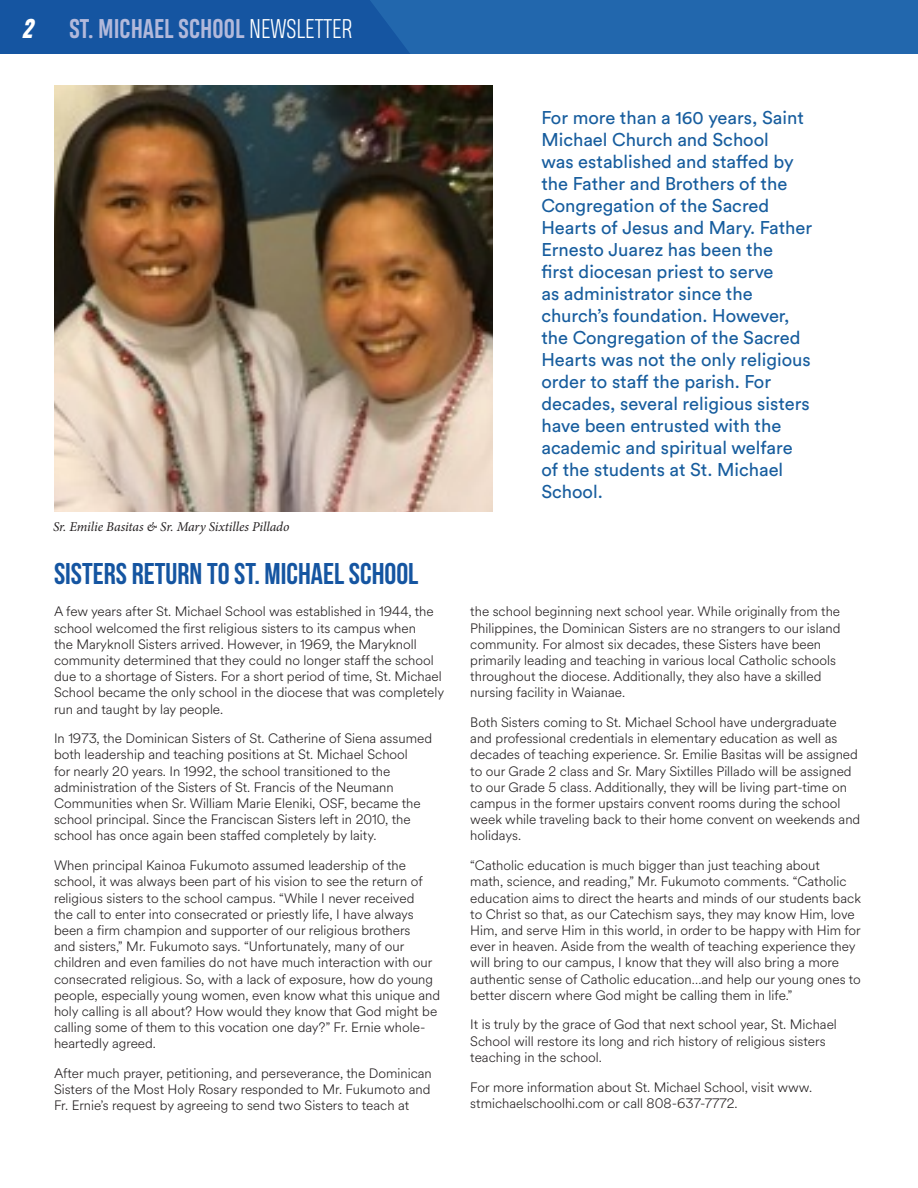
<style>
.page{position:relative;width:918px;height:1188px;background:#fff}
.page>*{position:absolute;margin:0;border:0;box-sizing:border-box;transform-origin:0 0}
.t1{font:30px "Bebas Neue";color:#1555a1}
.t2{font:700 25.5px "Heading Pro";color:#b2b9db}
.t3{font:italic 800 25.5px "Heading Pro";color:#fff}
.t4{font:18.3px/22px "Circular Std";color:#175d9e}
.t5{font:300 13.5px/16.2px "Circular Spotify Text";color:#231f20}
.t6{font:italic 13.5px "Minion Pro";letter-spacing:-.005em;color:#231f20}
.s1{font-weight:300;color:#fff}
</style>
<div class="page">
<div style="left:0;top:0;width:918px;height:54px;background:#1555a1"></div>
<div style="left:370px;top:0;width:548px;height:54px;background:#2267ad"></div>
<img style="left:54px;top:86px;width:438px;height:425px">
<h2 class="t3" style="left:21px;top:12px;width:13px">2</h2>
<h2 class="t2" style="left:69px;top:13px;width:285px">ST. MICHAEL SCHOOL <span class="s1">NEWSLETTER</span></h2>
<p class="t6" style="left:53px;top:517px;width:238px">Sr. Emilie Basitas &amp; Sr. Mary Sixtilles Pillado</p>
<p class="t1" style="left:54px;top:557px;width:366px">SISTERS RETURN TO ST. MICHAEL SCHOOL</p>
<p class="t5" style="left:54px;top:604px;width:392px">A few years after St. Michael School was established in 1944, the school welcomed the first religious sisters to its campus when<br>the Maryknoll Sisters arrived. However, in 1969, the Maryknoll community determined that they could no longer staff the school due to a shortage of Sisters. For a short period of time, St. Michael School became the only school in the diocese that was completely run and taught by lay people.</p>
<p class="t5" style="left:54px;top:731px;width:380px">In 1973, the Dominican Sisters of St. Catherine of Siena assumed both leadership and teaching positions at St. Michael School<br>for nearly 20 years. In 1992, the school transitioned to the administration of the Sisters of St. Francis of the Neumann Communities when Sr. William Marie Eleniki, OSF, became the school principal. Since the Franciscan Sisters left in 2010, the school has once again been staffed completely by laity.</p>
<p class="t5" style="left:54px;top:858px;width:388px">When principal Kainoa Fukumoto assumed leadership of the school, it was always been part of his vision to see the return of religious sisters to the school campus. “While I never received<br>the call to enter into consecrated or priestly life, I have always been a firm champion and supporter of our religious brothers<br>and sisters,” Mr. Fukumoto says. “Unfortunately, many of our children and even families do not have much interaction with our consecrated religious. So, with a lack of exposure, how do young people, especially young women, even know what this unique and holy calling is all about? How would they know that God might be calling some of them to this vocation one day?” Fr. Ernie whole&shy;heartedly agreed.</p>
<p class="t5" style="left:54px;top:1066px;width:379px;text-align:justify">After much prayer, petitioning, and perseverance, the Dominican Sisters of the Most Holy Rosary responded to Mr. Fukumoto and Fr. Ernie’s request by agreeing to send two Sisters to teach at</p>
<p class="t4" style="left:541px;top:107px;width:272px">For more than a 160 years, Saint<br>Michael Church and School<br>was established and staffed by the Father and Brothers of the<br>Congregation of the Sacred<br>Hearts of Jesus and Mary. Father<br>Ernesto Juarez has been the<br>first diocesan priest to serve<br>as administrator since the church’s foundation. However, the Congregation of the Sacred<br>Hearts was not the only religious order to staff the parish. For decades, several religious sisters have been entrusted with the academic and spiritual welfare of the students at St. Michael<br>School.</p>
<p class="t5" style="left:470px;top:604px;width:372px">the school beginning next school year. While originally from the Philippines, the Dominican Sisters are no strangers to our island community. For almost six decades, these Sisters have been primarily leading and teaching in various local Catholic schools throughout the diocese. Additionally, they also have a skilled nursing facility in Waianae.</p>
<p class="t5" style="left:470px;top:715px;width:392px">Both Sisters coming to St. Michael School have undergraduate and professional credentials in elementary education as well as decades of teaching experience. Sr. Emilie Basitas will be assigned to our Grade 2 class and Sr. Mary Sixtilles Pillado will be assigned to our Grade 5 class. Additionally, they will be living part-time on campus in the former upstairs convent rooms during the school week while traveling back to their home convent on weekends and holidays.</p>
<p class="t5" style="left:470px;top:858px;width:392px">“Catholic education is much bigger than just teaching about<br>math, science, and reading,” Mr. Fukumoto comments. “Catholic education aims to direct the hearts and minds of our students back to Christ so that, as our Catechism says, they may know Him, love Him, and serve Him in this world, in order to be happy with Him for ever in heaven. Aside from the wealth of teaching experience they will bring to our campus, I know that they will also bring a more authentic sense of Catholic education…and help our young ones to better discern where God might be calling them in life.”</p>
<p class="t5" style="left:470px;top:1017px;width:368px">It is truly by the grace of God that next school year, St. Michael<br>School will restore its long and rich history of religious sisters teaching in the school.</p>
<p class="t5" style="left:470px;top:1079px;width:343px">For more information about St. Michael School, visit www. stmichaelschoolhi.com or call 808-637-7772.</p>
</div>
